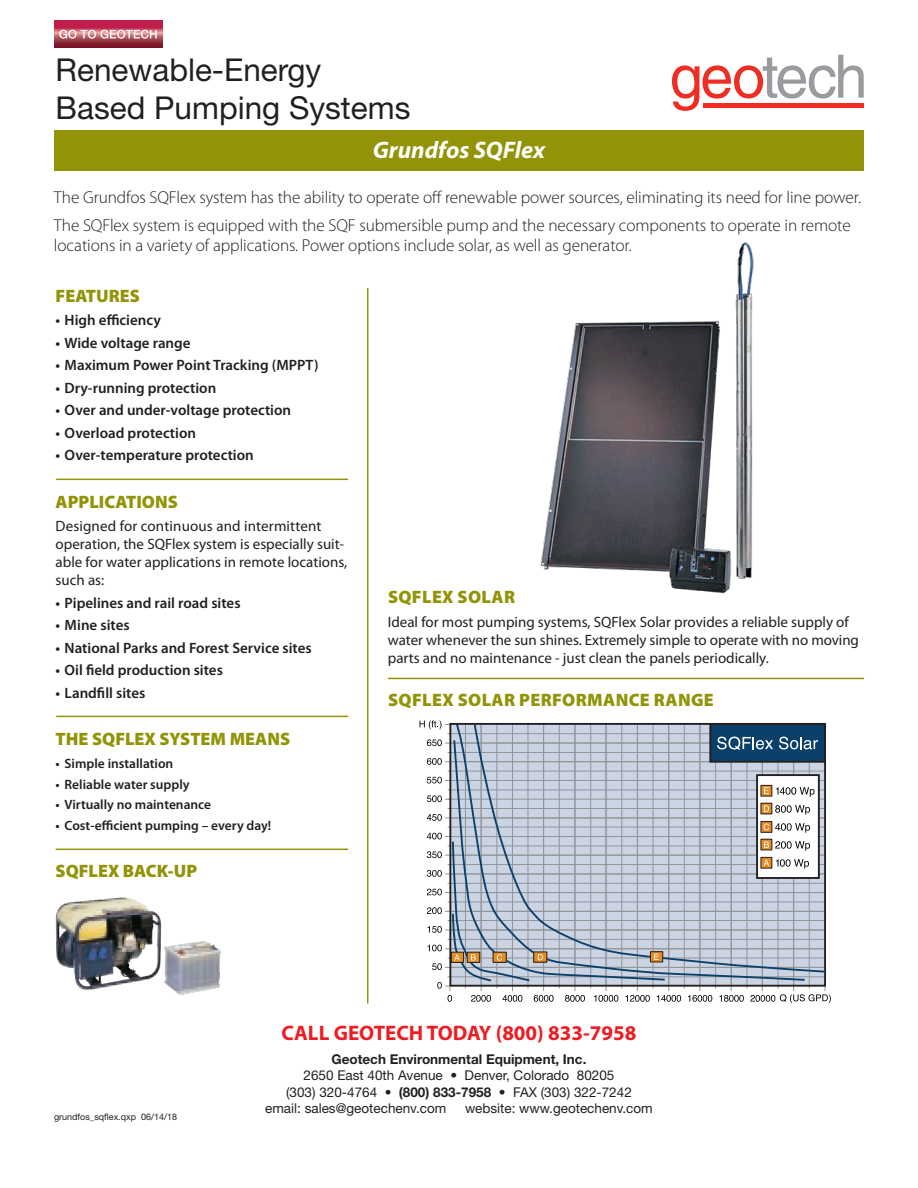
<style>
.page{position:relative;width:918px;height:1188px;background:#fff}
.page>*{position:absolute;margin:0;border:0;box-sizing:border-box;transform-origin:0 0}
.t1{font:31.5px/37.8px "Helvetica Neue";color:#231f20}
.t2{font:italic 700 24px "Myriad Pro";color:#fff}
.t3{font:700 21px "Myriad Pro";color:#ee1d23}
.t4{font:900 18px "Myriad Pro";color:#929306}
.t5{font:900 18px "Myriad Pro";letter-spacing:.02em;color:#929306}
.t6{font:300 17.25px/19.5px "Myriad Pro";letter-spacing:-.005em;color:#231f20}
.t7{font:15px/18px "Myriad Pro";color:#231f20}
.t8{font:600 15px "Myriad Pro";color:#231f20}
.t9{font:13.5px "Helvetica Neue";color:#231f20}
.t10{font:600 13.5px "Myriad Pro";color:#231f20}
.t11{font:700 13.5px "Helvetica Neue";color:#231f20}
.t12{font:9px "Helvetica Neue";color:#231f20}
.s1{font-weight:700}
</style>
<div class="page">
<svg style="left:672px;top:55px;width:192px;height:56px"></svg>
<div style="left:703px;top:103px;width:161px;height:5px;background:#ee2e22"></div>
<div style="left:54px;top:130px;width:810px;height:41px;background:#929306"></div>
<svg style="left:54px;top:21px;width:108px;height:27px;background:#a52845"></svg>
<svg style="left:59px;top:30px;width:98px;height:9px"></svg>
<hr style="left:367px;top:288px;width:1px;height:716px;background:#929306">
<hr style="left:56px;top:479px;width:292px;height:1px;background:#929306">
<hr style="left:56px;top:716px;width:292px;height:1px;background:#929306">
<hr style="left:388px;top:678px;width:476px;height:1px;background:#929306">
<hr style="left:56px;top:849px;width:292px;height:1px;background:#929306">
<img style="left:55px;top:897px;width:166px;height:98px">
<img style="left:540px;top:242px;width:214px;height:352px">
<hr style="left:715px;top:724px;width:1px;height:264px;background:#939598">
<hr style="left:747px;top:724px;width:1px;height:264px;background:#939598">
<hr style="left:778px;top:724px;width:1px;height:264px;background:#939598">
<hr style="left:809px;top:724px;width:1px;height:264px;background:#939598">
<hr style="left:590px;top:724px;width:1px;height:264px;background:#939598">
<hr style="left:622px;top:724px;width:1px;height:264px;background:#939598">
<hr style="left:653px;top:724px;width:1px;height:264px;background:#939598">
<hr style="left:684px;top:724px;width:1px;height:264px;background:#939598">
<hr style="left:559px;top:724px;width:1px;height:264px;background:#939598">
<hr style="left:448px;top:977px;width:377px;height:1px;background:#939598">
<hr style="left:448px;top:827px;width:377px;height:1px;background:#939598">
<hr style="left:448px;top:771px;width:377px;height:1px;background:#939598">
<hr style="left:448px;top:790px;width:377px;height:1px;background:#939598">
<hr style="left:448px;top:733px;width:377px;height:1px;background:#939598">
<hr style="left:575px;top:724px;width:1px;height:262px;background:#939598">
<hr style="left:606px;top:724px;width:1px;height:262px;background:#939598">
<hr style="left:637px;top:724px;width:1px;height:262px;background:#939598">
<hr style="left:668px;top:724px;width:1px;height:262px;background:#939598">
<hr style="left:700px;top:724px;width:1px;height:262px;background:#939598">
<hr style="left:731px;top:724px;width:1px;height:262px;background:#939598">
<hr style="left:762px;top:724px;width:1px;height:262px;background:#939598">
<hr style="left:793px;top:724px;width:1px;height:262px;background:#939598">
<hr style="left:448px;top:808px;width:377px;height:1px;background:#939598">
<hr style="left:448px;top:752px;width:377px;height:1px;background:#939598">
<svg style="left:455px;top:726px;width:352px;height:256px;background:#9daec0"></svg>
<svg style="left:473px;top:726px;width:350px;height:248px;background:#bcc5d2"></svg>
<div style="left:710px;top:724px;width:115px;height:38px;background:#0b406a"></div>
<div style="left:709px;top:723px;width:117px;height:40px;border:2px solid #231f20"></div>
<div style="left:757px;top:775px;width:62px;height:103px;background:#fff"></div>
<div style="left:756px;top:774px;width:64px;height:105px;border:2px solid #231f20"></div>
<div style="left:761px;top:785px;width:11px;height:11px;background:#e48d24"></div>
<div style="left:761px;top:785px;width:11px;height:11px;border:1px solid #231f20"></div>
<svg style="left:763px;top:805px;width:7px;height:7px"></svg>
<div style="left:761px;top:803px;width:11px;height:11px;border:1px solid #231f20"></div>
<svg style="left:763px;top:823px;width:7px;height:7px"></svg>
<div style="left:761px;top:821px;width:11px;height:11px;border:1px solid #231f20"></div>
<svg style="left:763px;top:841px;width:7px;height:7px"></svg>
<div style="left:761px;top:839px;width:11px;height:11px;border:1px solid #231f20"></div>
<div style="left:761px;top:857px;width:11px;height:11px;background:#e48d24"></div>
<div style="left:761px;top:857px;width:11px;height:11px;border:1px solid #231f20"></div>
<svg style="left:652px;top:953px;width:9px;height:7px"></svg>
<div style="left:650px;top:951px;width:13px;height:11px;border:1px solid #231f20"></div>
<svg style="left:565px;top:987px;width:20px;height:15px"></svg>
<svg style="left:594px;top:987px;width:24px;height:15px"></svg>
<svg style="left:625px;top:987px;width:25px;height:15px"></svg>
<svg style="left:657px;top:987px;width:24px;height:15px"></svg>
<svg style="left:688px;top:987px;width:24px;height:15px"></svg>
<svg style="left:719px;top:987px;width:25px;height:15px"></svg>
<svg style="left:420px;top:721px;width:29px;height:8px"></svg>
<svg style="left:427px;top:739px;width:22px;height:7px"></svg>
<svg style="left:427px;top:758px;width:22px;height:7px"></svg>
<svg style="left:427px;top:777px;width:22px;height:6px"></svg>
<svg style="left:427px;top:795px;width:22px;height:7px"></svg>
<svg style="left:427px;top:814px;width:22px;height:7px"></svg>
<svg style="left:750px;top:987px;width:81px;height:16px"></svg>
<svg style="left:764px;top:787px;width:5px;height:7px"></svg>
<svg style="left:776px;top:787px;width:39px;height:10px"></svg>
<svg style="left:775px;top:805px;width:35px;height:10px"></svg>
<svg style="left:775px;top:823px;width:35px;height:10px"></svg>
<svg style="left:775px;top:841px;width:35px;height:10px"></svg>
<svg style="left:776px;top:859px;width:33px;height:10px"></svg>
<svg style="left:764px;top:806px;width:5px;height:6px"></svg>
<svg style="left:764px;top:824px;width:5px;height:6px"></svg>
<svg style="left:764px;top:842px;width:5px;height:6px"></svg>
<svg style="left:764px;top:860px;width:5px;height:6px"></svg>
<svg style="left:717px;top:737px;width:56px;height:13px"></svg>
<svg style="left:779px;top:737px;width:39px;height:12px"></svg>
<svg style="left:654px;top:954px;width:5px;height:6px"></svg>
<svg style="left:427px;top:833px;width:127px;height:169px"></svg>
<div style="left:449px;top:723px;width:377px;height:264px;border:2px solid #231f20"></div>
<p class="t1" style="left:56px;top:54px;width:356px">Renewable-Energy<br>Based Pumping Systems</p>
<p class="t2" style="left:373px;top:135px;width:174px">Grundfos SQFlex</p>
<p class="t6" style="left:54px;top:189px;width:809px">The Grundfos SQFlex system has the ability to operate off renewable power sources, eliminating its need for line power.</p>
<p class="t6" style="left:54px;top:218px;width:798px">The SQFlex system is equipped with the SQF submersible pump and the necessary components to operate in remote locations in a variety of applications. Power options include solar, as well as generator.</p>
<p class="t4" style="left:56px;top:285px;width:86px">FEATURES</p>
<p class="t8" style="left:56px;top:315px;width:107px">• High efficiency</p>
<p class="t8" style="left:56px;top:337px;width:136px">• Wide voltage range</p>
<p class="t8" style="left:56px;top:360px;width:264px">• Maximum Power Point Tracking (MPPT)</p>
<p class="t8" style="left:56px;top:382px;width:162px">• Dry-running protection</p>
<p class="t8" style="left:56px;top:405px;width:237px">• Over and under-voltage protection</p>
<p class="t8" style="left:56px;top:427px;width:142px">• Overload protection</p>
<p class="t8" style="left:56px;top:450px;width:200px">• Over-temperature protection</p>
<p class="t4" style="left:56px;top:491px;width:124px">APPLICATIONS</p>
<p class="t7" style="left:56px;top:519px;width:293px">Designed for continuous and intermittent operation, the SQFlex system is especially suit&shy;able for water applications in remote locations, such as:</p>
<p class="t8" style="left:56px;top:597px;width:186px">• Pipelines and rail road sites</p>
<p class="t8" style="left:56px;top:620px;width:76px">• Mine sites</p>
<p class="t8" style="left:56px;top:642px;width:258px">• National Parks and Forest Service sites</p>
<p class="t8" style="left:56px;top:665px;width:169px">• Oil field production sites</p>
<p class="t8" style="left:56px;top:687px;width:91px">• Landfill sites</p>
<p class="t4" style="left:56px;top:728px;width:236px">THE SQFLEX SYSTEM MEANS</p>
<p class="t10" style="left:56px;top:758px;width:119px">• Simple installation</p>
<p class="t10" style="left:56px;top:779px;width:135px">• Reliable water supply</p>
<p class="t10" style="left:56px;top:800px;width:157px">• Virtually no maintenance</p>
<p class="t10" style="left:56px;top:820px;width:217px">• Cost-efficient pumping – every day!</p>
<p class="t4" style="left:56px;top:860px;width:143px">SQFLEX BACK-UP</p>
<p class="t5" style="left:388px;top:586px;width:129px">SQFLEX SOLAR</p>
<p class="t7" style="left:388px;top:614px;width:473px">Ideal for most pumping systems, SQFlex Solar provides a reliable supply of water whenever the sun shines. Extremely simple to operate with no moving parts and no maintenance - just clean the panels periodically.</p>
<p class="t5" style="left:388px;top:689px;width:327px">SQFLEX SOLAR PERFORMANCE RANGE</p>
<p class="t12" style="left:54px;top:1114px;width:125px">grundfos_sqflex.qxp 06/14/18</p>
<p class="t3" style="left:282px;top:1025px;width:356px">CALL GEOTECH TODAY (800) 833-7958</p>
<p class="t11" style="left:332px;top:1055px;width:256px">Geotech Environmental Equipment, Inc.</p>
<p class="t9" style="left:304px;top:1071px;width:312px">2650 East 40th Avenue • Denver, Colorado 80205</p>
<p class="t9" style="left:286px;top:1087px;width:347px">(303) 320-4764 • <span class="s1">(800) 833-7958</span> • FAX (303) 322-7242</p>
<p class="t9" style="left:265px;top:1103px;width:183px">email: sales@geotechenv.com</p>
<p class="t9" style="left:465px;top:1103px;width:189px">website: www.geotechenv.com</p>
</div>
